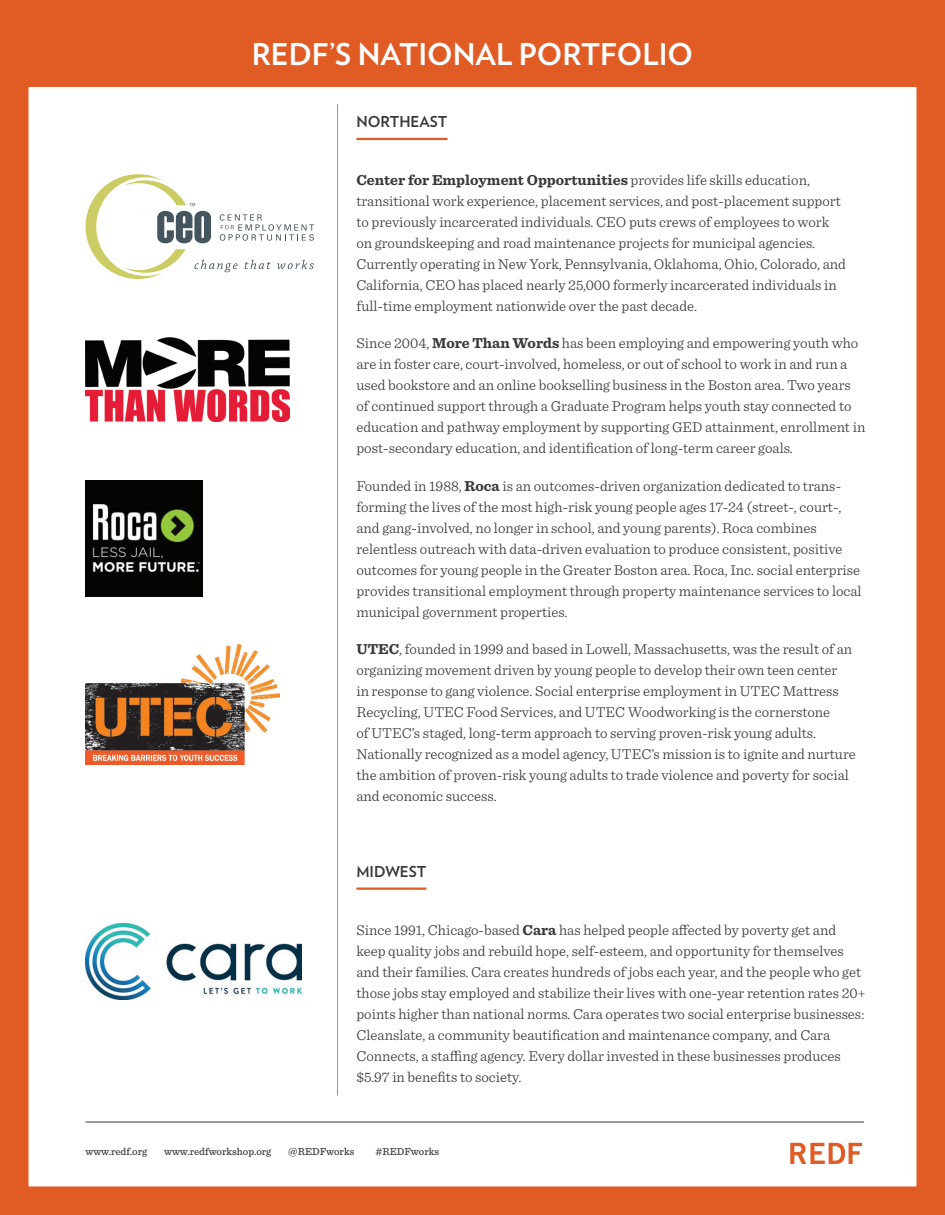
<style>
.page{position:relative;width:945px;height:1215px;background:#fff}
.page>*{position:absolute;margin:0;border:0;box-sizing:border-box;transform-origin:0 0}
.t1{font:700 30px "Verlag";color:#fff}
.t2{font:300 15px/21px "Sentinel";color:#383a39}
.t3{font:700 15px "Verlag";color:#383a39}
.t4{font:500 10.5px "Sentinel";color:#383a39}
.t5{font:condensed 4.5px "Univers";color:#45555f}
.s1{font-weight:700}
</style>
<div class="page">
<svg style="left:86px;top:174px;width:228px;height:105px"></svg>
<hr style="left:356px;top:888px;width:70px;height:2px;background:#e15b25">
<hr style="left:356px;top:138px;width:91px;height:2px;background:#e15b25">
<hr style="left:337px;top:104px;width:1px;height:992px;background:#e77c45">
<hr style="left:86px;top:1122px;width:778px;height:1px;background:#3a3a3a">
<div style="left:14px;top:14px;width:918px;height:1188px;border:15px solid #e15b25"></div>
<div style="left:0;top:0;width:945px;height:1215px;border:18px solid #e15b25"></div>
<div style="left:22px;top:24px;width:901px;height:63px;background:#e15b25"></div>
<img style="left:86px;top:337px;width:203px;height:84px">
<img style="left:86px;top:644px;width:194px;height:121px">
<img style="left:86px;top:481px;width:116px;height:116px">
<img style="left:86px;top:923px;width:215px;height:76px">
<svg style="left:790px;top:1143px;width:72px;height:21px"></svg>
<h1 class="t1" style="left:252px;top:30px;width:443px">REDF’S NATIONAL PORTFOLIO</h1>
<p class="t5" style="left:190px;top:202px;width:7px">TM</p>
<h2 class="t3" style="left:356px;top:110px;width:93px">NORTHEAST</h2>
<p class="t2" style="left:356px;top:169px;width:491px"><span class="s1">Center for Employment Opportunities</span> provides life skills education, transitional work experience, placement services, and post-placement support to previously incarcerated individuals. CEO puts crews of employees to work on groundskeeping and road maintenance projects for municipal agencies.<br>Currently operating in New York, Pennsylvania, Oklahoma, Ohio, Colorado, and California, CEO has placed nearly 25,000 formerly incarcerated individuals in full-time employment nationwide over the past decade.</p>
<p class="t2" style="left:356px;top:332px;width:510px">Since 2004, <span class="s1">More Than Words</span> has been employing and empowering youth who are in foster care, court-involved, homeless, or out of school to work in and run a used bookstore and an online bookselling business in the Boston area. Two years of continued support through a Graduate Program helps youth stay connected to education and pathway employment by supporting GED attainment, enrollment in post-secondary education, and identifcation of long-term career goals.</p>
<p class="t2" style="left:356px;top:474px;width:507px">Founded in 1988, <span class="s1">Roca</span> is an outcomes-driven organization dedicated to trans&shy;forming the lives of the most high-risk young people ages 17-24 (street-, court-, and gang-involved, no longer in school, and young parents). Roca combines relentless outreach with data-driven evaluation to produce consistent, positive outcomes for young people in the Greater Boston area. Roca, Inc. social enterprise provides transitional employment through property maintenance services to local municipal government properties.</p>
<p class="t2" style="left:356px;top:637px;width:501px"><span class="s1">UTEC</span>, founded in 1999 and based in Lowell, Massachusetts, was the result of an organizing movement driven by young people to develop their own teen center<br>in response to gang violence. Social enterprise employment in UTEC Mattress Recycling, UTEC Food Services, and UTEC Woodworking is the cornerstone<br>of UTEC’s staged, long-term approach to serving proven-risk young adults.<br>Nationally recognized as a model agency, UTEC’s mission is to ignite and nurture the ambition of proven-risk young adults to trade violence and poverty for social and economic success.</p>
<h2 class="t3" style="left:356px;top:860px;width:72px">MIDWEST</h2>
<p class="t2" style="left:356px;top:918px;width:511px">Since 1991, Chicago-based <span class="s1">Cara</span> has helped people afected by poverty get and keep quality jobs and rebuild hope, self-esteem, and opportunity for themselves and their families. Cara creates hundreds of jobs each year, and the people who get those jobs stay employed and stabilize their lives with one-year retention rates 20+ points higher than national norms. Cara operates two social enterprise businesses:<br>Cleanslate, a community beautifcation and maintenance company, and Cara Connects, a stafng agency. Every dollar invested in these businesses produces $5.97 in benefts to society.</p>
<p class="t4" style="left:86px;top:1143px;width:63px">www.redf.org</p>
<p class="t4" style="left:164px;top:1143px;width:109px">www.redfworkshop.org</p>
<p class="t4" style="left:288px;top:1143px;width:68px">@REDFworks</p>
<p class="t4" style="left:376px;top:1143px;width:65px">#REDFworks</p>
</div>
